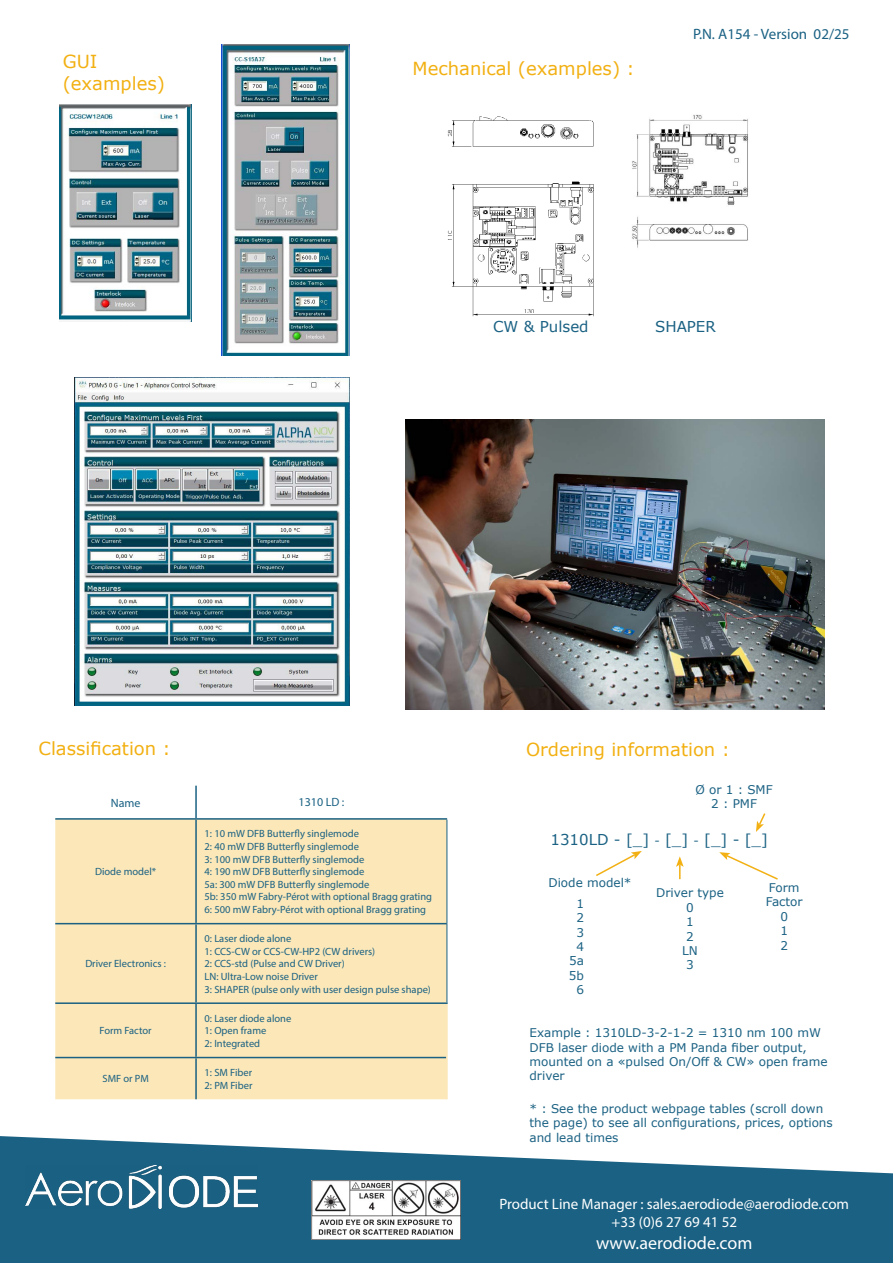
<style>
.page{position:relative;width:893px;height:1263px;background:#fff}
.page>*{position:absolute;margin:0;border:0;box-sizing:border-box;transform-origin:0 0}
.t1{font:18px/21.6px "Verdana";color:#f2b012}
.t2{font:18px "Myriad Pro";color:#fff}
.t3{font:15px/18px "Myriad Pro";color:#fff;text-align:center}
.t4{font:15px "Verdana";color:#1a6183}
.t5{font:15px "Myriad Pro";color:#1a6183}
.t6{font:12px/14.4px "Verdana";color:#1a6183}
.t7{font:12px "Myriad Pro";color:#1a6183}
.t8{font:10.5px/12.6px "Myriad Pro";color:#1a6183}
.s1{font-size:12px}
</style>
<div class="page">
<svg style="left:0;top:1136px;width:893px;height:127px;fill:#1a6183"></svg>
<img style="left:26px;top:1165px;width:231px;height:43px">
<img style="left:447px;top:116px;width:147px;height:201px">
<svg style="left:596px;top:851px;width:46px;height:25px"></svg>
<svg style="left:676px;top:856px;width:8px;height:23px"></svg>
<svg style="left:719px;top:852px;width:59px;height:28px"></svg>
<img style="left:60px;top:104px;width:131px;height:217px">
<img style="left:222px;top:44px;width:127px;height:312px">
<div style="left:55px;top:820px;width:392px;height:237px;background:#fbe7b8"></div>
<div style="left:55px;top:1058px;width:391px;height:41px;background:#fbe7b8"></div>
<hr style="left:195px;top:786px;width:2px;height:32px;background:#1a6183">
<hr style="left:55px;top:1002px;width:141px;height:2px;background:#1a6183">
<hr style="left:55px;top:818px;width:141px;height:2px;background:#1a6183">
<hr style="left:55px;top:923px;width:141px;height:1px;background:#1a6183">
<hr style="left:55px;top:1057px;width:141px;height:1px;background:#1a6183">
<hr style="left:196px;top:1057px;width:250px;height:1px;background:#1a6183">
<hr style="left:196px;top:818px;width:251px;height:2px;background:#1a6183">
<hr style="left:195px;top:820px;width:2px;height:103px;background:#1a6183">
<hr style="left:195px;top:1004px;width:2px;height:53px;background:#1a6183">
<hr style="left:195px;top:1058px;width:2px;height:41px;background:#1a6183">
<hr style="left:446px;top:1004px;width:2px;height:53px;background:#fbe7b8">
<hr style="left:446px;top:1057px;width:2px;height:42px;background:#fbe7b8">
<hr style="left:196px;top:923px;width:251px;height:1px;background:#1a6183">
<hr style="left:195px;top:924px;width:2px;height:78px;background:#1a6183">
<hr style="left:196px;top:1002px;width:252px;height:2px;background:#1a6183">
<hr style="left:447px;top:820px;width:1px;height:104px;background:#1a6183">
<hr style="left:447px;top:924px;width:1px;height:78px;background:#1a6183">
<img style="left:632px;top:114px;width:116px;height:134px">
<img style="left:405px;top:420px;width:420px;height:289px">
<svg style="left:756px;top:813px;width:10px;height:19px"></svg>
<img style="left:312px;top:1180px;width:148px;height:59px">
<img style="left:74px;top:377px;width:276px;height:329px">
<h1 class="t1" style="left:63px;top:51px;width:104px">GUI (examples)</h1>
<h1 class="t1" style="left:413px;top:58px;width:224px">Mechanical (examples) :</h1>
<h2 class="t5" style="left:693px;top:24px;width:158px">P.N. A154 - Version 02/25</h2>
<h2 class="t4" style="left:493px;top:316px;width:97px">CW &amp; Pulsed</h2>
<h2 class="t4" style="left:655px;top:316px;width:62px">SHAPER</h2>
<h1 class="t1" style="left:38px;top:738px;width:134px">Classification :</h1>
<h1 class="t1" style="left:526px;top:739px;width:205px">Ordering information :</h1>
<p class="t7" style="left:111px;top:795px;width:31px">Name</p>
<p class="t7" style="left:299px;top:795px;width:47px">1310 LD :</p>
<p class="t8" style="left:95px;top:865px;width:63px">Diode model*</p>
<p class="t8" style="left:85px;top:957px;width:82px">Driver Electronics :</p>
<p class="t8" style="left:100px;top:1024px;width:54px">Form Factor</p>
<p class="t8" style="left:205px;top:827px;width:229px">1: 10 mW DFB Butterfly singlemode<br>2: 40 mW DFB Butterfly singlemode<br>3: 100 mW DFB Butterfly singlemode<br>4: 190 mW DFB Butterfly singlemode<br>5a: 300 mW DFB Butterfly singlemode<br>5b: 350 mW Fabry-Pérot with optional Bragg grating 6: 500 mW Fabry-Pérot with optional Bragg grating</p>
<p class="t8" style="left:205px;top:932px;width:228px">0: Laser diode alone<br>1: CCS-CW or CCS-CW-HP2 (CW drivers)<br>2: CCS-std (Pulse and CW Driver)<br>LN: Ultra-Low noise Driver<br>3: SHAPER (pulse only with user design pulse shape)</p>
<p class="t8" style="left:205px;top:1012px;width:88px">0: Laser diode alone<br>1: Open frame<br>2: Integrated</p>
<p class="t8" style="left:103px;top:1072px;width:48px">SMF or PM</p>
<p class="t8" style="left:205px;top:1066px;width:49px">1: SM Fiber<br>2: PM Fiber</p>
<p class="t6" style="left:695px;top:782px;width:79px;text-align:center">Ø or 1 : SMF<br>2 : PMF</p>
<h2 class="t4" style="left:550px;top:829px;width:219px">1310LD - [_] <span class="s1">-</span> [_] <span class="s1">-</span> [_] - [_]</h2>
<p class="t6" style="left:576px;top:872px;width:57px;line-height:21.1px;text-indent:-28px">Diode model*<br>1</p>
<p class="t6" style="left:569px;top:910px;width:17px;text-align:right">2<br>3<br>4<br>5a<br>5b<br>6</p>
<p class="t6" style="left:656px;top:886px;width:69px;text-align:center">Driver type<br>0<br>1<br>2<br>LN<br>3</p>
<p class="t6" style="left:766px;top:880px;width:38px;text-align:center">Form<br>Factor<br>0<br>1<br>2</p>
<p class="t6" style="left:529px;top:1025px;width:300px">Example : 1310LD-3-2-1-2 = 1310 nm 100 mW DFB laser diode with a PM Panda fiber output, mounted on a «pulsed On/Off &amp; CW» open frame driver</p>
<p class="t6" style="left:529px;top:1101px;width:305px">* : See the product webpage tables (scroll down the page) to see all configurations, prices, options and lead times</p>
<h2 class="t3" style="left:499px;top:1195px;width:351px">Product Line Manager : sales.aerodiode@aerodiode.com +33 (0)6 27 69 41 52</h2>
<h1 class="t2" style="left:596px;top:1232px;width:158px">www.aerodiode.com</h1>
</div>
